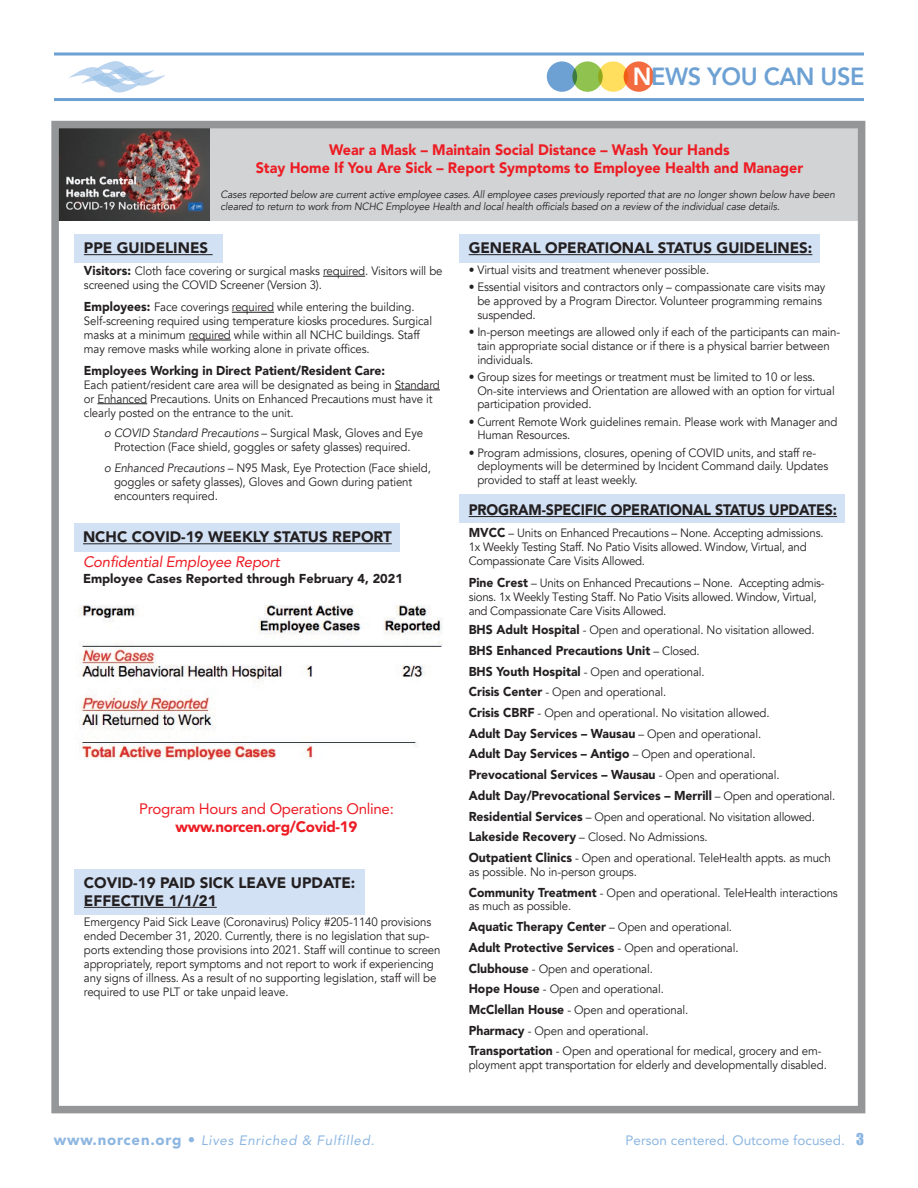
<style>
.page{position:relative;width:918px;height:1188px;background:#fff}
.page>*{position:absolute;margin:0;border:0;box-sizing:border-box;transform-origin:0 0}
.t1{font:800 24.75px "Avenir";letter-spacing:-.02em;color:#6da1d3;scale:.95 1}
.t2{font:900 15px/18.1px "Avenir";color:#231f20}
.t3{font:900 15px/18.1px "Avenir";color:#ed1c24;text-align:center;scale:.95 1}
.t4{font:900 15px "Avenir";color:#231f20;scale:.94 1}
.t5{font:15px "Avenir";letter-spacing:-.02em;color:#ed1c24}
.t6{font:italic 15px "Avenir";letter-spacing:-.02em;color:#ed1c24}
.t7{font:900 15px "Avenir";letter-spacing:-.02em;color:#ed1c24}
.t8{font:italic 13.5px "Avenir";letter-spacing:.05em;color:#8cb6e1}
.t9{font:13.5px "Avenir";color:#8cb6e1}
.t10{font:900 12.75px/20.7px "Avenir";color:#231f20;scale:.95 1}
.t11{font:900 12.75px "Avenir";color:#231f20}
.t12{font:12px/13.8px "Avenir";letter-spacing:-.01em;color:#231f20;scale:.95 1}
.t13{font:italic 10.5px/12px "Avenir";letter-spacing:-.01em;color:#231f20;scale:.95 1}
.s1{color:#fff}
.s2{font-weight:900;font-size:12.75px}
.s3{font-style:italic}
.s4{font-weight:400;font-size:12px}
.s5{font-weight:900;font-style:normal;font-size:15px}
.s6{font-family:"Impact";font-size:15px}
</style>
<div class="page">
<svg style="left:69px;top:61px;width:96px;height:31px"></svg>
<svg style="left:54px;top:52px;width:810px;height:4px"></svg>
<hr style="left:54px;top:98px;width:810px;height:3px;background:#6da1d3">
<div style="left:624px;top:61px;width:30px;height:31px;background:#f36c40;border-radius:50%"></div>
<div style="left:598px;top:61px;width:30px;height:31px;background:#ffdf5d;border-radius:50%"></div>
<div style="left:572px;top:61px;width:31px;height:31px;background:#90c24f;border-radius:50%"></div>
<div style="left:547px;top:61px;width:30px;height:31px;background:#6da1d3;border-radius:50%"></div>
<div style="left:59px;top:128px;width:799px;height:93px;background:#d1d3d4"></div>
<img style="left:60px;top:130px;width:149px;height:91px">
<div style="left:74px;top:234px;width:149px;height:28px;background:#d2e1f4"></div>
<div style="left:74px;top:869px;width:290px;height:45px;background:#d2e1f4"></div>
<div style="left:460px;top:234px;width:360px;height:28px;background:#d2e1f4"></div>
<div style="left:460px;top:494px;width:385px;height:28px;background:#d2e1f4"></div>
<div style="left:74px;top:524px;width:326px;height:28px;background:#d2e1f4"></div>
<div style="left:51px;top:121px;width:814px;height:992px;border:8px solid #949698"></div>
<hr style="left:469px;top:254px;width:343px;height:1px;background:#231f20">
<hr style="left:469px;top:516px;width:368px;height:1px;background:#231f20">
<hr style="left:84px;top:254px;width:129px;height:1px;background:#231f20">
<hr style="left:323px;top:276px;width:42px;height:1px;background:#231f20">
<hr style="left:232px;top:312px;width:42px;height:1px;background:#231f20">
<hr style="left:189px;top:340px;width:42px;height:1px;background:#231f20">
<hr style="left:395px;top:390px;width:45px;height:1px;background:#231f20">
<hr style="left:97px;top:403px;width:50px;height:1px;background:#231f20">
<hr style="left:84px;top:907px;width:133px;height:1px;background:#231f20">
<img style="left:78px;top:605px;width:365px;height:156px">
<hr style="left:83px;top:543px;width:309px;height:1px;background:#231f20">
<h1 class="t1" style="left:633px;top:58px;width:246px"><span class="s1">N</span>EWS YOU CAN USE</h1>
<p class="t3" style="left:256px;top:141px;width:578px">Wear a Mask – Maintain Social Distance – Wash Your Hands<br>Stay Home If You Are Sick – Report Symptoms to Employee Health and Manager</p>
<p class="t13" style="left:221px;top:188px;width:648px">Cases reported below are current active employee cases. All employee cases previously reported that are no longer shown below have been cleared to return to work from NCHC Employee Health and local health officials based on a review of the individual case details.</p>
<p class="t2" style="left:84px;top:239px;width:126px">PPE GUIDELINES</p>
<p class="t12" style="left:84px;top:265px;width:379px"><span class="s2">Visitors:</span> Cloth face covering or surgical masks required. Visitors will be screened using the COVID Screener (Version 3).</p>
<p class="t12" style="left:84px;top:301px;width:368px"><span class="s2">Employees:</span> Face coverings required while entering the building.<br>Self-screening required using temperature kiosks procedures. Surgical masks at a minimum required while within all NCHC buildings. Staff may remove masks while working alone in private offices.</p>
<p class="t10" style="left:84px;top:360px;width:319px">Employees Working in Direct Patient/Resident Care:</p>
<p class="t12" style="left:84px;top:378px;width:376px">Each patient/resident care area will be designated as being in Standard or Enhanced Precautions. Units on Enhanced Precautions must have it clearly posted on the entrance to the unit.</p>
<p class="t12" style="left:104px;top:427px;width:337px;text-align:center"><span class="s3">o COVID Standard Precautions</span> – Surgical Mask, Gloves and Eye<br>Protection (Face shield, goggles or safety glasses) required.</p>
<p class="t12" style="left:114px;top:461px;width:335px;text-indent:-10px"><span class="s3">o Enhanced Precautions</span> – N95 Mask, Eye Protection (Face shield, goggles or safety glasses), Gloves and Gown during patient encounters required.</p>
<p class="t2" style="left:83px;top:528px;width:310px">NCHC COVID-19 WEEKLY STATUS REPORT</p>
<p class="t6" style="left:83px;top:553px;width:198px">Confidential Employee Report</p>
<p class="t11" style="left:83px;top:571px;width:322px">Employee Cases Reported through February 4, 2021</p>
<p class="t5" style="left:139px;top:800px;width:256px">Program Hours and Operations Online:</p>
<p class="t7" style="left:176px;top:818px;width:183px">www.norcen.org/Covid-19</p>
<p class="t2" style="left:84px;top:873px;width:273px">COVID-19 PAID SICK LEAVE UPDATE:<br>EFFECTIVE 1/1/21</p>
<p class="t12" style="left:84px;top:916px;width:377px">Emergency Paid Sick Leave (Coronavirus) Policy #205-1140 provisions ended December 31, 2020. Currently, there is no legislation that sup&shy;ports extending those provisions into 2021. Staff will continue to screen appropriately, report symptoms and not report to work if experiencing any signs of illness. As a result of no supporting legislation, staff will be required to use PLT or take unpaid leave.</p>
<p class="t2" style="left:469px;top:239px;width:345px">GENERAL OPERATIONAL STATUS GUIDELINES:</p>
<p class="t12" style="left:469px;top:263px;width:255px">• Virtual visits and treatment whenever possible.</p>
<p class="t12" style="left:477px;top:280px;width:368px;text-indent:-9px">• Essential visitors and contractors only – compassionate care visits may be approved by a Program Director. Volunteer programming remains suspended.</p>
<p class="t12" style="left:477px;top:325px;width:383px;text-indent:-9px">• In-person meetings are allowed only if each of the participants can main&shy;tain appropriate social distance or if there is a physical barrier between individuals.</p>
<p class="t12" style="left:477px;top:370px;width:378px;text-indent:-9px">• Group sizes for meetings or treatment must be limited to 10 or less.<br>On-site interviews and Orientation are allowed with an option for virtual participation provided.</p>
<p class="t12" style="left:477px;top:415px;width:381px;text-indent:-9px">• Current Remote Work guidelines remain. Please work with Manager and<br>Human Resources.</p>
<p class="t12" style="left:477px;top:446px;width:371px;text-indent:-9px">• Program admissions, closures, opening of COVID units, and staff re&shy;deployments will be determined by Incident Command daily. Updates provided to staff at least weekly.</p>
<p class="t4" style="left:469px;top:501px;width:393px">PROGRAM-SPECIFIC OPERATIONAL STATUS UPDATES:</p>
<p class="t12" style="left:469px;top:526px;width:375px"><span class="s2">MVCC</span> – Units on Enhanced Precautions – None. Accepting admissions.<br>1x Weekly Testing Staff. No Patio Visits allowed. Window, Virtual, and<br>Compassionate Care Visits Allowed.</p>
<p class="t12" style="left:469px;top:576px;width:376px;line-height:14.2px"><span class="s2">Pine Crest</span> – Units on Enhanced Precautions – None. Accepting admis&shy;sions. 1x Weekly Testing Staff. No Patio Visits allowed. Window, Virtual, and Compassionate Care Visits Allowed.</p>
<p class="t12" style="left:469px;top:623px;width:366px"><span class="s2">BHS Adult Hospital</span> - Open and operational. No visitation allowed.</p>
<p class="t10" style="left:469px;top:640px;width:245px">BHS Enhanced Precautions Unit <span class="s4">– Closed.</span></p>
<p class="t12" style="left:469px;top:661px;width:318px;line-height:20.7px"><span class="s2">BHS Youth Hospital</span> - Open and operational.<br><span class="s2">Crisis Center</span> - Open and operational.<br><span class="s2">Crisis CBRF</span> - Open and operational. No visitation allowed.</p>
<p class="t10" style="left:469px;top:723px;width:387px">Adult Day Services – Wausau <span class="s4">– Open and operational.<br></span>Adult Day Services – Antigo <span class="s4">– Open and operational.<br></span>Prevocational Services – Wausau <span class="s4">- Open and operational.<br></span>Adult Day/Prevocational Services – Merrill <span class="s4">– Open and operational.</span></p>
<p class="t12" style="left:469px;top:806px;width:383px;line-height:20.7px"><span class="s2">Residential Services</span> – Open and operational. No visitation allowed.<br><span class="s2">Lakeside Recovery</span> – Closed. No Admissions.<br><span class="s2">Outpatient Clinics</span> - Open and operational. TeleHealth appts. as much</p>
<p class="t12" style="left:469px;top:862px;width:390px;line-height:20.7px">as possible. No in-person groups.<br><span class="s2">Community Treatment</span> - Open and operational. TeleHealth interactions</p>
<p class="t12" style="left:469px;top:900px;width:110px">as much as possible.</p>
<p class="t10" style="left:469px;top:916px;width:286px">Aquatic Therapy Center <span class="s4">– Open and operational.<br></span>Adult Protective Services <span class="s4">- Open and operational.</span></p>
<p class="t12" style="left:469px;top:958px;width:373px;line-height:20.7px"><span class="s2">Clubhouse</span> - Open and operational.<br><span class="s2">Hope House</span> - Open and operational.<br><span class="s2">McClellan House</span> - Open and operational.<br><span class="s2">Pharmacy</span> - Open and operational.<br><span class="s2">Transportation</span> - Open and operational for medical, grocery and em-</p>
<p class="t12" style="left:469px;top:1058px;width:379px">ployment appt transportation for elderly and developmentally disabled.</p>
<p class="t8" style="left:54px;top:1133px;width:322px"><span class="s5">www.norcen.org •</span> Lives Enriched &amp; Fulfilled.</p>
<p class="t9" style="left:626px;top:1133px;width:240px">Person centered. Outcome focused. <span class="s6">3</span></p>
</div>
